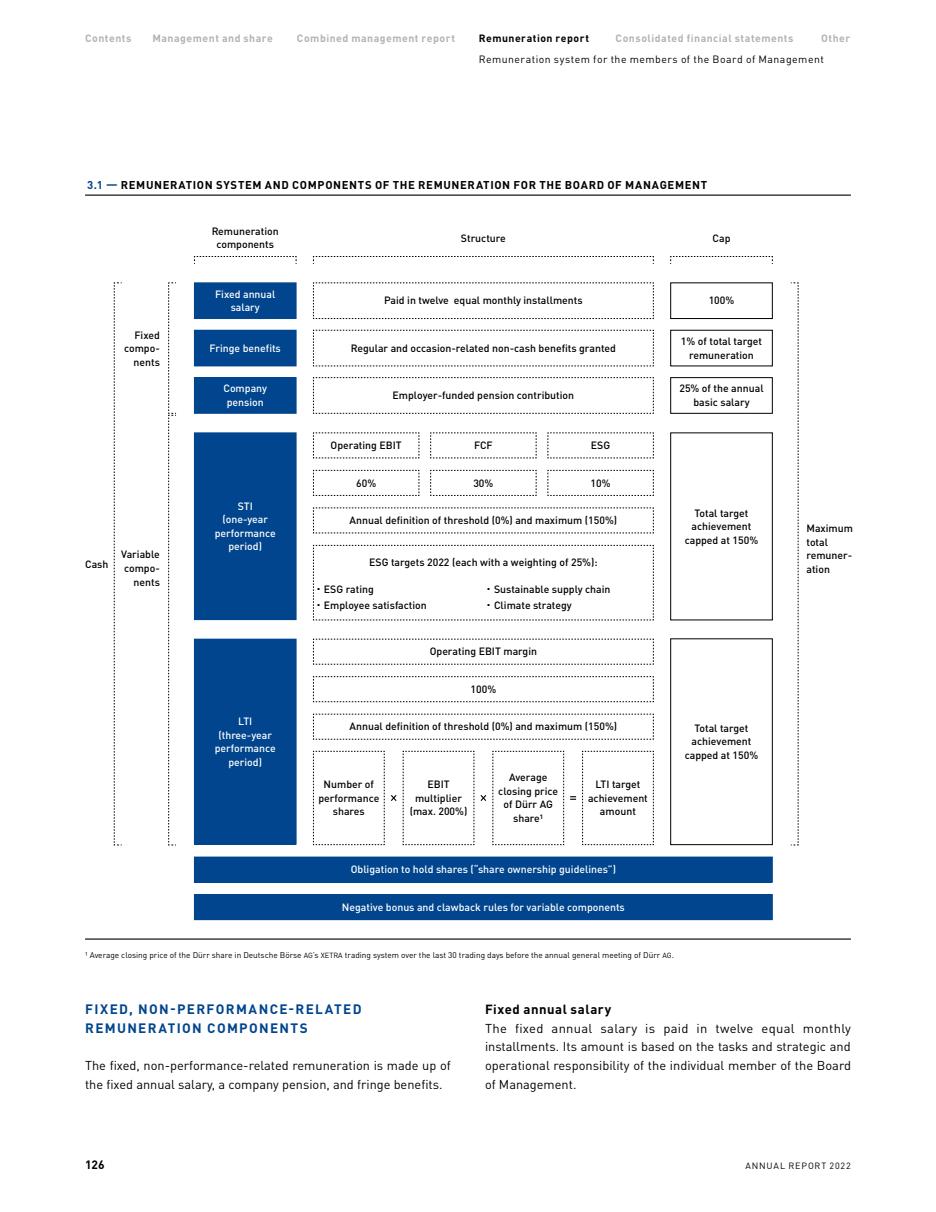
<style>
.page{position:relative;width:936px;height:1212px;background:#fff}
.page>*{position:absolute;margin:0;border:0;box-sizing:border-box;transform-origin:0 0}
.t1{font:700 13.5px/18.8px "DIN Pro";letter-spacing:.095em;color:#00458d}
.t2{font:700 13.2px "DIN Pro";letter-spacing:.04em;color:#000}
.t3{font:12.75px/18.8px "DIN Pro";color:#000}
.t4{font:700 12px "DIN Pro";color:#000}
.t5{font:700 11.25px "DIN Pro";letter-spacing:.055em;color:#000}
.t6{font:500 10.5px/13.5px "DIN Pro";color:#000;text-align:center}
.t7{font:500 10.5px/13.5px "DIN Pro";color:#fff;text-align:center}
.t8{font:700 10.5px "DIN Pro";letter-spacing:.05em;color:#b1b4b4}
.t9{font:10.5px "DIN Pro";letter-spacing:.045em;color:#000}
.t10{font:700 10.5px "DIN Pro";letter-spacing:.045em;color:#000}
.t11{font:9px "DIN Pro";letter-spacing:.09em;color:#000}
.t12{font:8.25px "DIN Pro";color:#000}
.s1{color:#00458d}
.s2{font-size:7.35px}
</style>
<div class="page">
<hr style="left:85px;top:195px;width:765px;height:1px;background:#000">
<svg style="left:582px;top:751px;width:72px;height:94px"></svg>
<hr style="left:85px;top:938px;width:765px;height:1px;background:#000">
<svg style="left:570px;top:796px;width:6px;height:4px"></svg>
<svg style="left:313px;top:751px;width:251px;height:94px"></svg>
<svg style="left:114px;top:282px;width:8px;height:564px"></svg>
<div style="left:670px;top:638px;width:102px;height:207px;border:1px solid #000"></div>
<div style="left:194px;top:639px;width:102px;height:205px;background:#00458d"></div>
<div style="left:194px;top:857px;width:578px;height:25px;background:#00458d"></div>
<div style="left:194px;top:894px;width:578px;height:26px;background:#00458d"></div>
<svg style="left:313px;top:714px;width:341px;height:26px"></svg>
<svg style="left:313px;top:676px;width:341px;height:26px"></svg>
<svg style="left:313px;top:639px;width:341px;height:26px"></svg>
<svg style="left:313px;top:507px;width:341px;height:27px"></svg>
<svg style="left:430px;top:432px;width:107px;height:27px"></svg>
<svg style="left:313px;top:432px;width:106px;height:27px"></svg>
<svg style="left:547px;top:432px;width:107px;height:27px"></svg>
<svg style="left:430px;top:470px;width:107px;height:26px"></svg>
<svg style="left:313px;top:470px;width:106px;height:26px"></svg>
<svg style="left:547px;top:470px;width:107px;height:26px"></svg>
<div style="left:670px;top:433px;width:102px;height:187px;border:1px solid #000"></div>
<div style="left:194px;top:433px;width:102px;height:187px;background:#00458d"></div>
<svg style="left:313px;top:282px;width:341px;height:37px"></svg>
<div style="left:670px;top:283px;width:102px;height:36px;border:1px solid #000"></div>
<div style="left:194px;top:283px;width:102px;height:35px;background:#00458d"></div>
<div style="left:194px;top:283px;width:102px;height:36px;border:1px solid #00458d"></div>
<svg style="left:313px;top:330px;width:341px;height:37px"></svg>
<div style="left:194px;top:330px;width:102px;height:36px;background:#00458d"></div>
<svg style="left:313px;top:377px;width:341px;height:37px"></svg>
<div style="left:670px;top:377px;width:102px;height:36px;border:1px solid #000"></div>
<div style="left:194px;top:378px;width:102px;height:35px;background:#00458d"></div>
<div style="left:194px;top:377px;width:102px;height:36px;border:1px solid #00458d"></div>
<svg style="left:168px;top:282px;width:8px;height:564px"></svg>
<svg style="left:194px;top:256px;width:103px;height:8px"></svg>
<svg style="left:313px;top:256px;width:341px;height:8px"></svg>
<svg style="left:670px;top:256px;width:103px;height:8px"></svg>
<svg style="left:790px;top:282px;width:8px;height:564px"></svg>
<svg style="left:313px;top:545px;width:341px;height:76px"></svg>
<p class="t8" style="left:85px;top:29px;width:48px">Contents</p>
<p class="t8" style="left:152px;top:29px;width:122px">Management and share</p>
<p class="t8" style="left:297px;top:29px;width:159px">Combined management report</p>
<p class="t10" style="left:479px;top:29px;width:112px">Remuneration report</p>
<p class="t8" style="left:615px;top:29px;width:179px">Consolidated financial statements</p>
<p class="t8" style="left:821px;top:29px;width:31px">Other</p>
<p class="t9" style="left:479px;top:51px;width:346px">Remuneration system for the members of the Board of Management</p>
<p class="t5" style="left:87px;top:175px;width:621px"><span class="s1">3.1 —</span> REMUNERATION SYSTEM AND COMPONENTS OF THE REMUNERATION FOR THE BOARD OF MANAGEMENT</p>
<p class="t6" style="left:212px;top:223px;width:69px">Remuneration components</p>
<p class="t6" style="left:461px;top:230px;width:46px">Structure</p>
<p class="t6" style="left:712px;top:230px;width:19px">Cap</p>
<p class="t6" style="left:124px;top:327px;width:37px;text-align:right">Fixed compo&shy;nents</p>
<p class="t6" style="left:85px;top:556px;width:25px">Cash</p>
<p class="t6" style="left:121px;top:547px;width:40px;text-align:right">Variable compo&shy;nents</p>
<p class="t7" style="left:215px;top:286px;width:62px">Fixed annual salary</p>
<p class="t7" style="left:210px;top:340px;width:73px">Fringe benefits</p>
<p class="t7" style="left:223px;top:381px;width:45px">Company pension</p>
<p class="t7" style="left:215px;top:498px;width:62px">STI (one-year performance period)</p>
<p class="t7" style="left:215px;top:713px;width:62px">LTI (three-year performance period)</p>
<p class="t6" style="left:384px;top:293px;width:200px">Paid in twelve equal monthly installments</p>
<p class="t6" style="left:708px;top:293px;width:27px">100%</p>
<p class="t6" style="left:351px;top:340px;width:267px">Regular and occasion-related non-cash benefits granted</p>
<p class="t6" style="left:681px;top:333px;width:83px">1% of total target remuneration</p>
<p class="t6" style="left:392px;top:387px;width:183px">Employer-funded pension contribution</p>
<p class="t6" style="left:679px;top:381px;width:86px">25% of the annual basic salary</p>
<p class="t6" style="left:330px;top:437px;width:73px">Operating EBIT</p>
<p class="t6" style="left:474px;top:437px;width:20px">FCF</p>
<p class="t6" style="left:591px;top:437px;width:21px">ESG</p>
<p class="t6" style="left:356px;top:475px;width:22px">60%</p>
<p class="t6" style="left:473px;top:475px;width:22px">30%</p>
<p class="t6" style="left:590px;top:475px;width:22px">10%</p>
<p class="t6" style="left:349px;top:512px;width:269px">Annual definition of threshold (0%) and maximum (150%)</p>
<p class="t6" style="left:369px;top:554px;width:230px">ESG targets 2022 (each with a weighting of 25%):</p>
<p class="t6" style="left:324px;top:581px;width:52px">ESG rating</p>
<p class="t6" style="left:494px;top:581px;width:118px">Sustainable supply chain</p>
<p class="t6" style="left:324px;top:597px;width:105px">Employee satisfaction</p>
<p class="t6" style="left:494px;top:597px;width:79px">Climate strategy</p>
<p class="t6" style="left:429px;top:644px;width:109px">Operating EBIT margin</p>
<p class="t6" style="left:470px;top:681px;width:27px">100%</p>
<p class="t6" style="left:349px;top:719px;width:269px">Annual definition of threshold (0%) and maximum (150%)</p>
<p class="t6" style="left:318px;top:776px;width:62px">Number of performance shares</p>
<p class="t6" style="left:498px;top:770px;width:61px">Average closing price of Dürr AG share1</p>
<p class="t6" style="left:409px;top:776px;width:59px">EBIT multiplier (max. 200%)</p>
<p class="t6" style="left:588px;top:776px;width:61px">LTI target achievement amount</p>
<p class="t7" style="left:351px;top:862px;width:267px">Obligation to hold shares (“share ownership guidelines”)</p>
<p class="t7" style="left:342px;top:899px;width:284px">Negative bonus and clawback rules for variable components</p>
<p class="t6" style="left:684px;top:505px;width:75px">Total target achievement capped at 150%</p>
<p class="t6" style="left:684px;top:720px;width:75px">Total target achievement capped at 150%</p>
<p class="t12" style="left:85px;top:948px;width:590px">1 Average closing price of the Dürr share in Deutsche Börse <span class="s2">AG</span>’s <span class="s2">XETRA</span> trading system over the last 30 trading days before the annual general meeting of Dürr <span class="s2">AG</span>.</p>
<p class="t6" style="left:806px;top:521px;width:48px;text-align:left">Maximum total remuner&shy;ation</p>
<p class="t1" style="left:85px;top:998px;width:278px">FIXED, NON-PERFORMANCE-RELATED<br>REMUNERATION COMPONENTS</p>
<p class="t3" style="left:85px;top:1055px;width:367px">The fixed, non-performance-related remuneration is made up of the fixed annual salary, a company pension, and fringe benefits.</p>
<p class="t2" style="left:485px;top:998px;width:128px">Fixed annual salary</p>
<p class="t3" style="left:485px;top:1017px;width:367px;text-align:justify">The fixed annual salary is paid in twelve equal monthly installments. Its amount is based on the tasks and strategic and operational responsibility of the individual member of the Board of Management.</p>
<p class="t4" style="left:85px;top:1155px;width:21px">126</p>
<p class="t11" style="left:745px;top:1159px;width:107px">ANNUAL REPORT 2022</p>
</div>
